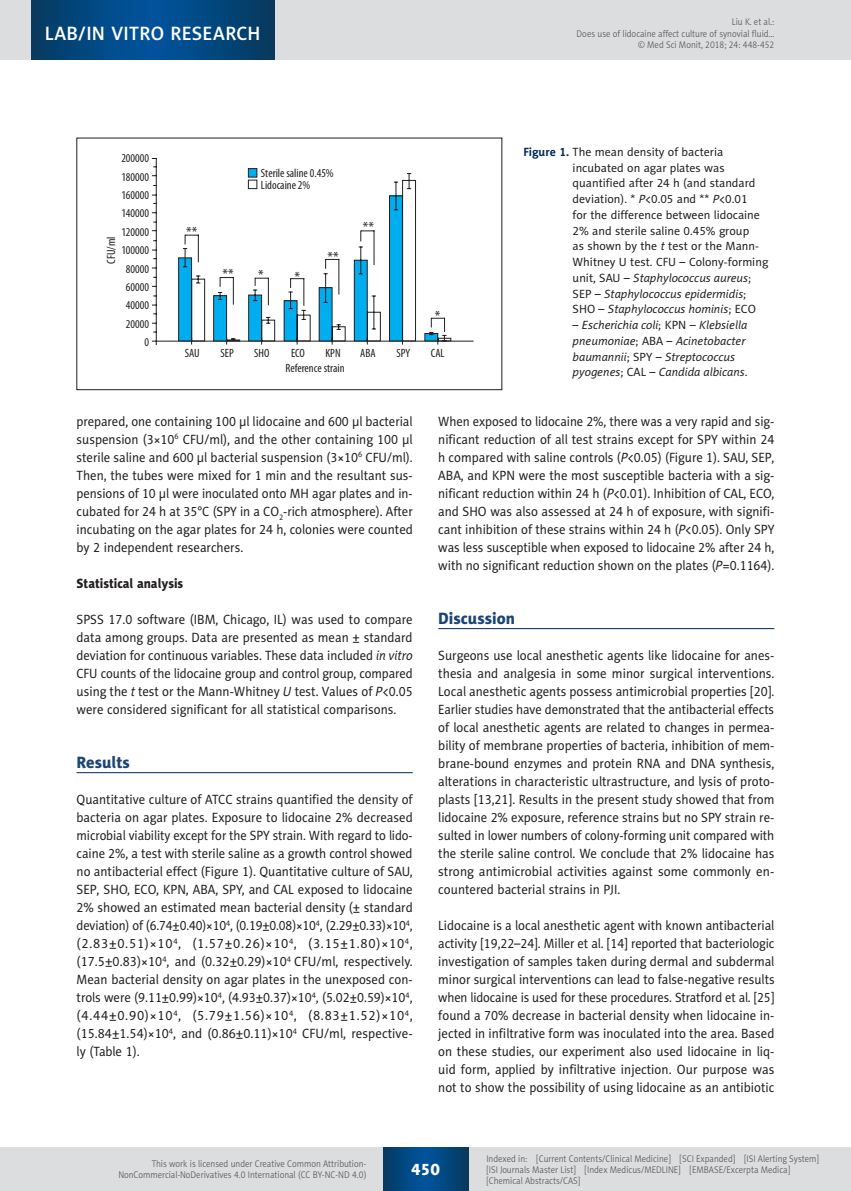
<style>
.page{position:relative;width:851px;height:1191px;background:#fff}
.page>*{position:absolute;margin:0;border:0;box-sizing:border-box;transform-origin:0 0}
.t1{font:19.5px "Naomi Sans EFN Medium";letter-spacing:.015em;color:#fff}
.MSM_Headline_1{font:16.5px "Naomi Sans EFN Heavy";color:#1a4574}
.t2{font:16.5px "Naomi Sans EFN Heavy";color:#fff}
.t3{font:condensed 15px "Myriad Pro";color:#231f20}
.MSM_Body{font:13.5px/18px "Naomi Sans EFN";color:#231f20;text-align:justify;scale:.95 1}
.MSM_Body-2{font:13.5px/18px "Naomi Sans EFN";color:#231f20;text-align:justify;scale:.94 1}
.MSM_Headline_2{font:13.5px "Naomi Sans EFN Heavy";color:#231f20;scale:.95 1}
.MSM_Rycina_tytul{font:12px/15.8px "Naomi Sans EFN";color:#231f20}
.t4{font:condensed 12px/18.3px "Myriad Pro";color:#231f20}
.MSM_Rycina_tytul-2{font:italic 12px/15.8px "Naomi Sans EFN";color:#231f20}
.MSM_pagina_sygnatura{font:9.75px/11.2px "Naomi Sans EFN Light";color:#57585a;scale:.9 1}
.MSM_pagina_zywa{font:9.75px/11.2px "Naomi Sans EFN Light";color:#57585a;text-align:right;scale:.9 1}
.s1{font-weight:700;color:#00295c}
.s2{font-style:italic}
.s3{font-style:normal}
</style>
<div class="page">
<hr style="left:77px;top:772px;width:335px;height:1px;background:#00295c">
<hr style="left:438px;top:628px;width:336px;height:1px;background:#00295c">
<hr style="left:156px;top:158px;width:1px;height:187px;background:#231f20">
<hr style="left:152px;top:341px;width:321px;height:1px;background:#231f20">
<div style="left:178px;top:257px;width:14px;height:84px;background:#00aeef;border:1px solid #231f20"></div>
<div style="left:248px;top:168px;width:9px;height:9px;background:#00aeef;border:1px solid #231f20"></div>
<svg style="left:182px;top:179px;width:93px;height:166px"></svg>
<svg style="left:283px;top:278px;width:28px;height:67px"></svg>
<svg style="left:318px;top:258px;width:28px;height:87px"></svg>
<svg style="left:353px;top:230px;width:28px;height:115px"></svg>
<svg style="left:388px;top:173px;width:28px;height:172px"></svg>
<svg style="left:424px;top:317px;width:27px;height:28px"></svg>
<div style="left:77px;top:138px;width:425px;height:252px;border:1px solid #231f20"></div>
<div style="left:0;top:1148px;width:850px;height:43px;background:#dcdddf"></div>
<svg style="left:383px;top:1147px;width:85px;height:43px;background:#02477e"></svg>
<div style="left:0;top:0;width:850px;height:60px;background:#dcdddf"></div>
<hr style="left:850px;top:0;width:1px;height:60px;background:#dcdddf">
<svg style="left:32px;top:0;width:242px;height:60px;background:#02477f"></svg>
<h1 class="t1" style="left:45px;top:22px;width:217px">LAB/IN VITRO RESEARCH</h1>
<p class="t4" style="left:121px;top:149px;width:29px;text-align:right">200000<br>180000<br>160000<br>140000<br>120000<br>100000<br>80000<br>60000<br>40000<br>20000<br>0</p>
<p class="t4" style="left:102px;top:264px;width:29px;rotate:-90deg">CFU/ml</p>
<p class="t3" style="left:186px;top:223px;width:13px">**</p>
<p class="t3" style="left:222px;top:266px;width:13px">**</p>
<p class="t4" style="left:261px;top:167px;width:74px;line-height:12px">Sterile saline 0.45%<br>Lidocaine 2%</p>
<p class="t3" style="left:258px;top:268px;width:44px">* *</p>
<p class="t3" style="left:327px;top:249px;width:13px">**</p>
<p class="t3" style="left:363px;top:219px;width:13px">**</p>
<p class="t3" style="left:434px;top:308px;width:7px">*</p>
<p class="t4" style="left:185px;top:344px;width:16px">SAU</p>
<p class="t4" style="left:220px;top:344px;width:15px">SEP</p>
<p class="t4" style="left:254px;top:344px;width:17px">SHO</p>
<p class="t4" style="left:285px;top:345px;width:61px;line-height:15.8px;text-indent:6px">ECO<br>Reference strain</p>
<p class="t4" style="left:325px;top:344px;width:17px">KPN</p>
<p class="t4" style="left:360px;top:344px;width:17px">ABA</p>
<p class="t4" style="left:396px;top:344px;width:15px">SPY</p>
<p class="t4" style="left:431px;top:344px;width:15px">CAL</p>
<p class="MSM_pagina_zywa" style="left:576px;top:16px;width:221px">Liu K. et al.:<br>Does use of lidocaine affect culture of synovial fluid…</p>
<p class="MSM_pagina_sygnatura" style="left:638px;top:39px;width:153px">© Med Sci Monit, 2018; 24: 448-452</p>
<p class="MSM_Rycina_tytul" style="left:572px;top:144px;width:197px;text-indent:-49px"><span class="s1">Figure 1.</span> The mean density of bacteria incubated on agar plates was quantified after 24 h (and standard deviation). * <span class="s2">P</span>&lt;0.05 and ** <span class="s2">P</span>&lt;0.01<br>for the difference between lidocaine 2% and sterile saline 0.45% group<br>as shown by the <span class="s2">t</span> test or the Mann-Whitney U test. CFU – Colony-forming unit, SAU – <span class="s2">Staphylococcus aureus</span>; SEP – <span class="s2">Staphylococcus epidermidis</span>; SHO – <span class="s2">Staphylococcus hominis</span>; ECO</p>
<p class="MSM_Rycina_tytul-2" style="left:572px;top:317px;width:176px"><span class="s3">–</span> Escherichia coli<span class="s3">; KPN –</span> Klebsiella pneumoniae<span class="s3">; ABA –</span> Acinetobacter baumannii<span class="s3">; SPY –</span> Streptococcus pyogenes<span class="s3">; CAL –</span> Candida albicans<span class="s3">.</span></p>
<p class="MSM_Body-2" style="left:77px;top:412px;width:359px">prepared, one containing 100 μl lidocaine and 600 μl bacterial suspension (3×10<sup>6</sup> CFU/ml), and the other containing 100 μl sterile saline and 600 μl bacterial suspension (3×10<sup>6</sup> CFU/ml).<br>Then, the tubes were mixed for 1 min and the resultant sus&shy;pensions of 10 μl were inoculated onto MH agar plates and in&shy;cubated for 24 h at 35°C (SPY in a CO<sub>2</sub>-rich atmosphere). After incubating on the agar plates for 24 h, colonies were counted by 2 independent researchers.</p>
<p class="MSM_Headline_2" style="left:77px;top:575px;width:114px">Statistical analysis</p>
<p class="MSM_Body" style="left:77px;top:610px;width:355px">SPSS 17.0 software (IBM, Chicago, IL) was used to compare data among groups. Data are presented as mean ± standard deviation for continuous variables. These data included <span class="s2">in vitro </span>CFU counts of the lidocaine group and control group, compared using the <span class="s2">t</span> test or the Mann-Whitney <span class="s2">U</span> test. Values of <span class="s2">P</span>&lt;0.05 were considered significant for all statistical comparisons.</p>
<p class="MSM_Headline_1" style="left:77px;top:752px;width:55px">Results</p>
<p class="MSM_Body" style="left:77px;top:790px;width:355px">Quantitative culture of ATCC strains quantified the density of bacteria on agar plates. Exposure to lidocaine 2% decreased microbial viability except for the SPY strain. With regard to lido&shy;caine 2%, a test with sterile saline as a growth control showed no antibacterial effect (Figure 1). Quantitative culture of SAU, SEP, SHO, ECO, KPN, ABA, SPY, and CAL exposed to lidocaine 2% showed an estimated mean bacterial density (± standard deviation) of (6.74±0.40)×10<sup>4</sup>, (0.19±0.08)×10<sup>4</sup>, (2.29±0.33)×10<sup>4</sup>, (2.83±0.51)×10<sup>4</sup>, (1.57±0.26)×10<sup>4</sup>, (3.15±1.80)×10<sup>4</sup>, (17.5±0.83)×10<sup>4</sup>, and (0.32±0.29)×10<sup>4</sup> CFU/ml, respectively.<br>Mean bacterial density on agar plates in the unexposed con&shy;trols were (9.11±0.99)×10<sup>4</sup>, (4.93±0.37)×10<sup>4</sup>, (5.02±0.59)×10<sup>4</sup>, (4.44±0.90)×10<sup>4</sup>, (5.79±1.56)×10<sup>4</sup>, (8.83±1.52)×10<sup>4</sup>, (15.84±1.54)×10<sup>4</sup>, and (0.86±0.11)×10<sup>4</sup> CFU/ml, respective&shy;ly (Table 1).</p>
<p class="MSM_Body-2" style="left:438px;top:412px;width:359px">When exposed to lidocaine 2%, there was a very rapid and sig&shy;nificant reduction of all test strains except for SPY within 24 h compared with saline controls (<span class="s2">P</span>&lt;0.05) (Figure 1). SAU, SEP, ABA, and KPN were the most susceptible bacteria with a sig&shy;nificant reduction within 24 h (<span class="s2">P</span>&lt;0.01). Inhibition of CAL, ECO, and SHO was also assessed at 24 h of exposure, with signifi&shy;cant inhibition of these strains within 24 h (<span class="s2">P</span>&lt;0.05). Only SPY was less susceptible when exposed to lidocaine 2% after 24 h, with no significant reduction shown on the plates (<span class="s2">P</span>=0.1164).</p>
<p class="MSM_Headline_1" style="left:438px;top:608px;width:78px">Discussion</p>
<p class="MSM_Body" style="left:438px;top:646px;width:355px">Surgeons use local anesthetic agents like lidocaine for anes&shy;thesia and analgesia in some minor surgical interventions.<br>Local anesthetic agents possess antimicrobial properties [20].<br>Earlier studies have demonstrated that the antibacterial effects of local anesthetic agents are related to changes in permea&shy;bility of membrane properties of bacteria, inhibition of mem&shy;brane-bound enzymes and protein RNA and DNA synthesis, alterations in characteristic ultrastructure, and lysis of proto&shy;plasts [13,21]. Results in the present study showed that from lidocaine 2% exposure, reference strains but no SPY strain re&shy;sulted in lower numbers of colony-forming unit compared with the sterile saline control. We conclude that 2% lidocaine has strong antimicrobial activities against some commonly en&shy;countered bacterial strains in PJI.</p>
<p class="MSM_Body" style="left:438px;top:916px;width:355px">Lidocaine is a local anesthetic agent with known antibacterial activity [19,22–24]. Miller et al. [14] reported that bacteriologic investigation of samples taken during dermal and subdermal minor surgical interventions can lead to false-negative results when lidocaine is used for these procedures. Stratford et al. [25] found a 70% decrease in bacterial density when lidocaine in&shy;jected in infiltrative form was inoculated into the area. Based on these studies, our experiment also used lidocaine in liq&shy;uid form, applied by infiltrative injection. Our purpose was not to show the possibility of using lidocaine as an antibiotic</p>
<p class="MSM_pagina_sygnatura" style="left:118px;top:1158px;width:277px;text-align:right">This work is licensed under Creative Common Attribution-<br>NonCommercial-NoDerivatives 4.0 International (CC BY-NC-ND 4.0)</p>
<p class="t2" style="left:411px;top:1159px;width:30px">450</p>
<p class="MSM_pagina_sygnatura" style="left:486px;top:1152px;width:371px">Indexed in: [Current Contents/Clinical Medicine] [SCI Expanded] [ISI Alerting System] [ISI Journals Master List] [Index Medicus/MEDLINE] [EMBASE/Excerpta Medica] [Chemical Abstracts/CAS]</p>
</div>
